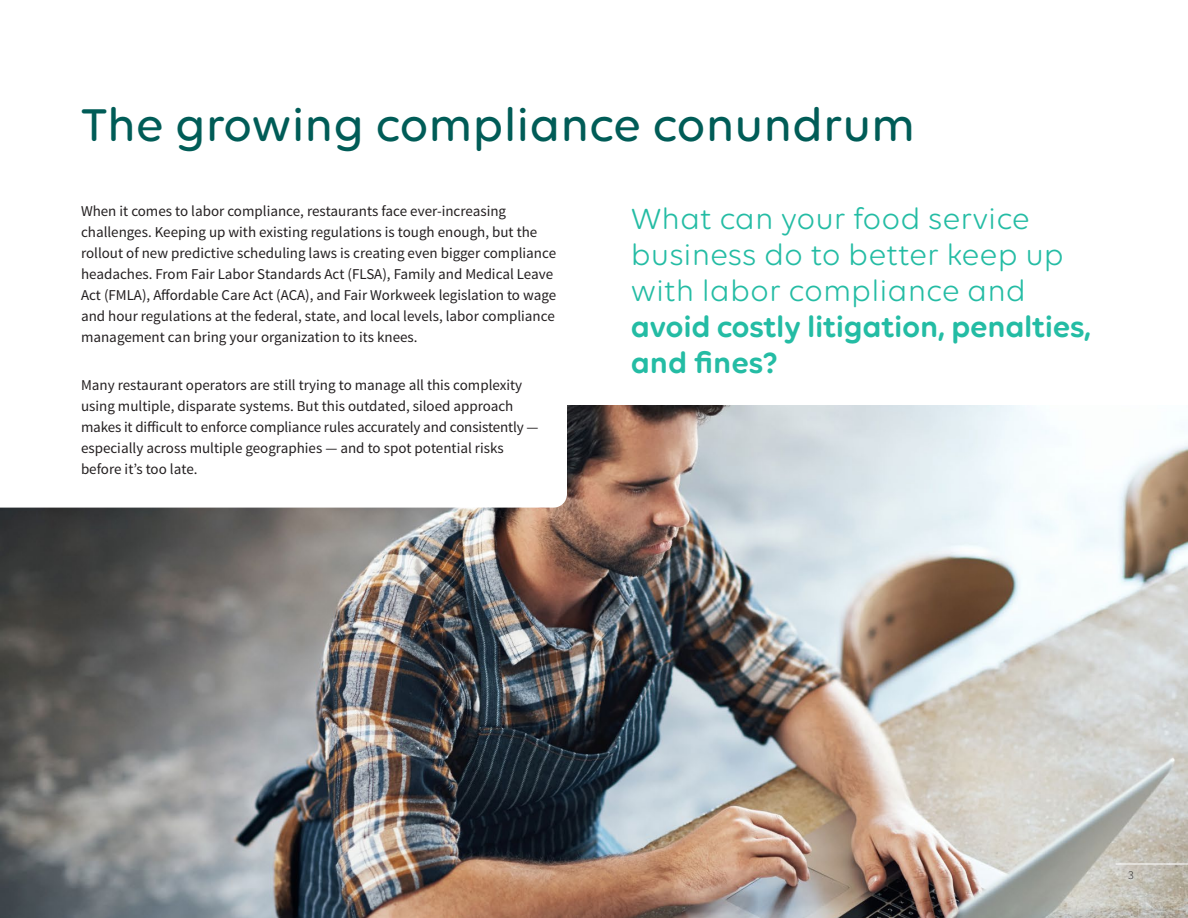
<style>
.page{position:relative;width:1188px;height:918px;background:#fff}
.page>*{position:absolute;margin:0;border:0;box-sizing:border-box;transform-origin:0 0}
.Main_headline_33_39{font:500 49.5px "Volte Rounded";color:#005c57}
.Callout_title{font:31.5px/36px "Volte Rounded";color:#24bca4}
.text{font:15px/21px "Source Sans Pro";color:#231f20}
.Page_number{font:300 12px "Source Sans Pro";color:#231f20}
.s1{font-weight:600}
</style>
<div class="page">
<img style="left:0;top:405px;width:1188px;height:513px">
<svg style="left:0;top:405px;width:567px;height:103px"></svg>
<hr style="left:1116px;top:864px;width:72px;height:1px;background:#fff">
<p class="Main_headline_33_39" style="left:81px;top:96px;width:836px">The growing compliance conundrum</p>
<p class="text" style="left:81px;top:201px;width:477px">When it comes to labor compliance, restaurants face ever-increasing challenges. Keeping up with existing regulations is tough enough, but the rollout of new predictive scheduling laws is creating even bigger compliance headaches. From Fair Labor Standards Act (FLSA), Family and Medical Leave Act (FMLA), Affordable Care Act (ACA), and Fair Workweek legislation to wage and hour regulations at the federal, state, and local levels, labor compliance management can bring your organization to its knees.</p>
<p class="text" style="left:81px;top:375px;width:459px">Many restaurant operators are still trying to manage all this complexity using multiple, disparate systems. But this outdated, siloed approach makes it difficult to enforce compliance rules accurately and consistently — especially across multiple geographies — and to spot potential risks before it’s too late.</p>
<p class="Callout_title" style="left:631px;top:200px;width:462px">What can your food service business do to better keep up with labor compliance and <span class="s1">avoid costly litigation, penalties, and fines?</span></p>
<p class="Page_number" style="left:1128px;top:868px;width:7px">3</p>
</div>
